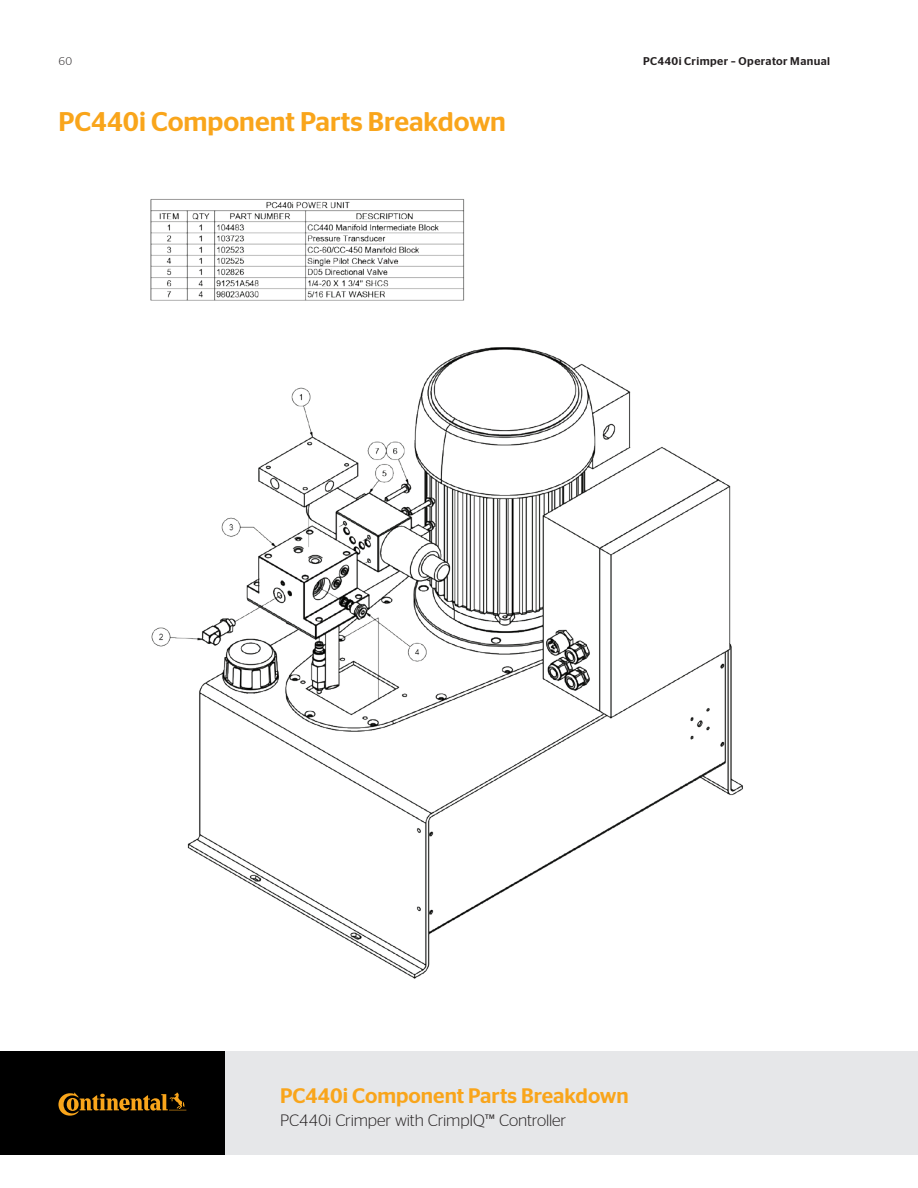
<style>
.page{position:relative;width:918px;height:1188px;background:#fff}
.page>*{position:absolute;margin:0;border:0;box-sizing:border-box;transform-origin:0 0}
.t1{font:500 27px "Continental Stag Sans";color:#f9a51b}
.t2{font:500 21px "Continental Stag Sans";color:#f9a51b}
.t3{font:300 16.5px "Continental Stag Sans";letter-spacing:-.01em;color:#231f20}
.t4{font:500 11.25px "Continental Stag Sans";letter-spacing:.035em;color:#231f20}
.t5{font:300 11.25px "Continental Stag Sans";color:#231f20}
</style>
<div class="page">
<div style="left:0;top:1051px;width:918px;height:103px;background:#e6e7e9"></div>
<div style="left:0;top:1051px;width:225px;height:103px;background:#000"></div>
<svg style="left:58px;top:1092px;width:128px;height:24px"></svg>
<img style="left:150px;top:199px;width:593px;height:780px">
<p class="t5" style="left:58px;top:55px;width:15px">60</p>
<p class="t4" style="left:643px;top:55px;width:189px">PC440i Crimper – Operator Manual</p>
<h1 class="t1" style="left:58px;top:106px;width:449px">PC440i Component Parts Breakdown</h1>
<p class="t2" style="left:280px;top:1083px;width:350px">PC440i Component Parts Breakdown</p>
<p class="t3" style="left:280px;top:1111px;width:288px">PC440i Crimper with CrimpIQ™ Controller</p>
</div>
